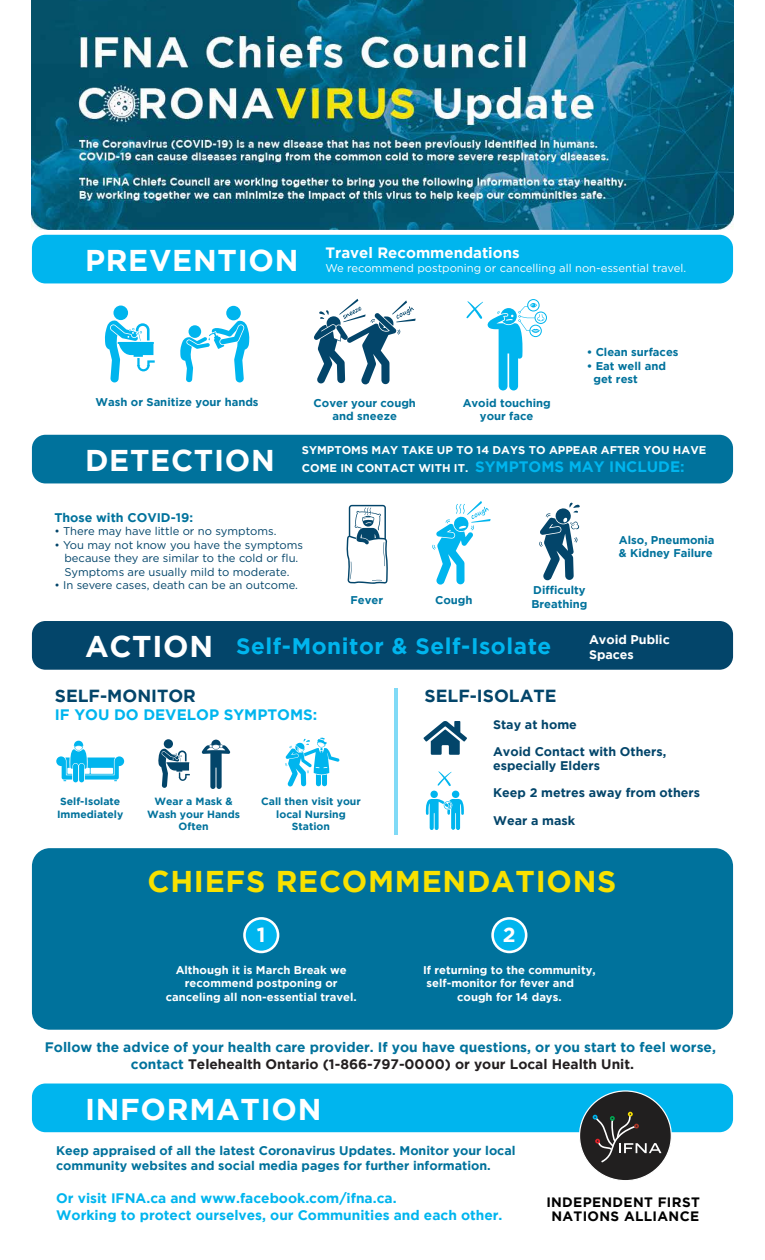
<style>
.page{position:relative;width:765px;height:1260px;background:#fff}
.page>*{position:absolute;margin:0;border:0;box-sizing:border-box;transform-origin:0 0}
.t1{font:700 30px "Gotham";letter-spacing:.025em;color:#fff}
.t2{font:700 30px "Gotham";letter-spacing:.025em;color:#f8e100}
.t3{font:700 22.5px "Gotham";letter-spacing:.025em;color:#00b5ee}
.t4{font:700 20.5px "Gotham";color:#fff}
.t5{font:700 17.5px "Gotham";color:#03456a}
.t6{font:700 15.12px "Gotham";color:#00b5ee}
.t7{font:700 15px "Gotham";color:#fff}
.t8{font:700 13.75px/16.5px "Gotham";color:#00729c;text-align:center}
.t9{font:700 13.75px/17.5px "Gotham";color:#00b5ee}
.t10{font:700 13.62px/13.6px "Gotham";letter-spacing:.025em;color:#010101;text-align:center}
.t11{font:700 12.5px/15px "Gotham";color:#00729c}
.t12{font:700 12.5px/13.8px "Gotham";color:#03456a}
.t13{font:700 12.5px/15px "Gotham";color:#fff}
.t14{font:700 11.25px/13.5px "Gotham";color:#fff}
.t15{font:11.25px/13.5px "Gotham";color:#03456a;text-align:center}
.t16{font:700 11.25px/13.5px "Gotham";color:#00729c;text-align:center}
.t17{font:11.25px "Gotham";color:#fff}
.t18{font:700 10.5px/12.5px "Gotham";color:#00729c;text-align:center}
.s1{font-size:30px}
.s2{font-size:15.12px;color:#00b5ee}
.s3{color:#231f20}
</style>
<div class="page">
<svg style="left:432px;top:501px;width:59px;height:84px"></svg>
<div style="left:113px;top:306px;width:15px;height:14px;background:#00b5ee;border-radius:50%"></div>
<svg style="left:104px;top:320px;width:51px;height:62px"></svg>
<div style="left:226px;top:306px;width:15px;height:14px;background:#00b5ee;border-radius:50%"></div>
<svg style="left:180px;top:320px;width:70px;height:62px"></svg>
<svg style="left:314px;top:299px;width:102px;height:85px"></svg>
<svg style="left:466px;top:299px;width:81px;height:91px"></svg>
<div style="left:32px;top:235px;width:701px;height:48px;background:#00b5ee;border-radius:14px"></div>
<div style="left:32px;top:435px;width:701px;height:48px;background:#00729c;border-radius:14px"></div>
<div style="left:32px;top:621px;width:701px;height:49px;background:#03456a;border-radius:14px"></div>
<div style="left:32px;top:848px;width:701px;height:182px;background:#00729c;border-radius:18px"></div>
<svg style="left:539px;top:502px;width:41px;height:78px"></svg>
<svg style="left:346px;top:505px;width:42px;height:79px"></svg>
<svg style="left:285px;top:737px;width:55px;height:49px"></svg>
<div style="left:73px;top:764px;width:5px;height:18px;background:#00b5ee;border-radius:3px"></div>
<div style="left:79px;top:764px;width:5px;height:18px;background:#00b5ee;border-radius:3px"></div>
<svg style="left:56px;top:741px;width:68px;height:40px"></svg>
<div style="left:164px;top:739px;width:9px;height:9px;background:#03456a;border-radius:50%"></div>
<svg style="left:158px;top:748px;width:32px;height:40px"></svg>
<svg style="left:202px;top:740px;width:28px;height:49px"></svg>
<hr style="left:394px;top:689px;width:3px;height:146px;background:#00b5ee">
<svg style="left:423px;top:721px;width:44px;height:34px"></svg>
<div style="left:452px;top:791px;width:7px;height:7px;background:#00b5ee;border-radius:50%"></div>
<div style="left:430px;top:791px;width:8px;height:7px;background:#00b5ee;border-radius:50%"></div>
<svg style="left:426px;top:799px;width:38px;height:31px"></svg>
<svg style="left:438px;top:771px;width:14px;height:15px"></svg>
<img style="left:32px;top:0;width:701px;height:230px">
<div style="left:244px;top:918px;width:34px;height:34px;background:#00b5ee;border-radius:50%"></div>
<div style="left:243px;top:917px;width:36px;height:36px;border:3px solid #fff;border-radius:50%"></div>
<div style="left:493px;top:918px;width:33px;height:34px;background:#00b5ee;border-radius:50%"></div>
<div style="left:491px;top:917px;width:36px;height:36px;border:3px solid #fff;border-radius:50%"></div>
<div style="left:32px;top:1084px;width:701px;height:48px;background:#00b5ee;border-radius:14px"></div>
<div style="left:580px;top:1091px;width:91px;height:90px;background:#211f1f;border-radius:50%"></div>
<svg style="left:593px;top:1112px;width:69px;height:52px"></svg>
<h3 class="t7" style="left:85px;top:244px;width:436px"><span class="s1">PREVENTION</span> Travel Recommendations</h3>
<p class="t17" style="left:325px;top:261px;width:362px">We recommend postponing or cancelling all non-essential travel.</p>
<p class="t16" style="left:96px;top:395px;width:165px">Wash or Sanitize your hands</p>
<p class="t16" style="left:314px;top:396px;width:104px">Cover your cough and sneeze</p>
<p class="t16" style="left:463px;top:396px;width:90px">Avoid touching your face</p>
<p class="t16" style="left:587px;top:345px;width:93px">• Clean surfaces</p>
<p class="t16" style="left:593px;top:359px;width:74px;text-align:left;text-indent:-7px">• Eat well and get rest</p>
<h1 class="t1" style="left:85px;top:443px;width:191px">DETECTION</h1>
<p class="t14" style="left:302px;top:441px;width:406px;line-height:18.1px">SYMPTOMS MAY TAKE UP TO 14 DAYS TO APPEAR AFTER YOU HAVE<br>COME IN CONTACT WITH IT. <span class="s2">SYMPTOMS MAY INCLUDE:</span></p>
<p class="t11" style="left:54px;top:510px;width:140px">Those with COVID-19:</p>
<p class="t15" style="left:54px;top:524px;width:224px">• There may have little or no symptoms.</p>
<p class="t15" style="left:54px;top:538px;width:250px">• You may not know you have the symptoms because they are similar to the cold or flu.<br>Symptoms are usually mild to moderate.</p>
<p class="t15" style="left:54px;top:578px;width:245px">• In severe cases, death can be an outcome.</p>
<p class="t16" style="left:619px;top:533px;width:97px;text-align:left">Also, Pneumonia &amp; Kidney Failure</p>
<p class="t16" style="left:533px;top:583px;width:54px">Difficulty</p>
<p class="t16" style="left:351px;top:593px;width:34px">Fever</p>
<p class="t16" style="left:435px;top:593px;width:39px;rotate:1deg">Cough</p>
<p class="t16" style="left:531px;top:597px;width:58px">Breathing</p>
<h2 class="t3" style="left:236px;top:633px;width:317px">Self-Monitor &amp; Self-Isolate</h2>
<p class="t13" style="left:589px;top:632px;width:82px">Avoid Public<br>Spaces</p>
<h1 class="t1" style="left:85px;top:629px;width:130px">ACTION</h1>
<h3 class="t5" style="left:55px;top:685px;width:143px">SELF-MONITOR</h3>
<h3 class="t6" style="left:55px;top:706px;width:264px">IF YOU DO DEVELOP SYMPTOMS:</h3>
<p class="t18" style="left:57px;top:795px;width:68px;text-align:left">Self-Isolate<br>Immediately</p>
<p class="t18" style="left:261px;top:795px;width:101px">Call then visit your local Nursing<br>Station</p>
<p class="t18" style="left:147px;top:795px;width:94px">Wear a Mask &amp;<br>Wash your Hands<br>Often</p>
<h3 class="t5" style="left:425px;top:685px;width:134px">SELF-ISOLATE</h3>
<p class="t12" style="left:493px;top:717px;width:85px">Stay at home</p>
<p class="t12" style="left:493px;top:744px;width:175px">Avoid Contact with Others, especially Elders</p>
<p class="t12" style="left:493px;top:786px;width:208px">Keep 2 metres away from others</p>
<p class="t12" style="left:493px;top:813px;width:84px">Wear a mask</p>
<h1 class="t2" style="left:148px;top:864px;width:470px">CHIEFS RECOMMENDATIONS</h1>
<h3 class="t4" style="left:257px;top:923px;width:10px">1</h3>
<h3 class="t4" style="left:503px;top:923px;width:14px">2</h3>
<p class="t14" style="left:166px;top:963px;width:192px;text-align:center">Although it is March Break we recommend postponing or canceling all non-essential travel.</p>
<p class="t14" style="left:423px;top:963px;width:174px">If returning to the community,</p>
<p class="t14" style="left:427px;top:976px;width:149px">self-monitor for fever and</p>
<p class="t14" style="left:457px;top:990px;width:106px">cough for 14 days.</p>
<p class="t8" style="left:45px;top:1039px;width:672px">Follow the advice of your health care provider. If you have questions, or you start to feel worse, contact <span class="s3">Telehealth Ontario (1-866-797-0000) or your Local Health Unit.</span></p>
<h1 class="t1" style="left:85px;top:1092px;width:238px">INFORMATION</h1>
<p class="t11" style="left:56px;top:1143px;width:461px">Keep appraised of all the latest Coronavirus Updates. Monitor your local community websites and social media pages for further information.</p>
<p class="t9" style="left:56px;top:1189px;width:448px">Or visit IFNA.ca and www.facebook.com/ifna.ca.<br>Working to protect ourselves, our Communities and each other.</p>
<p class="t10" style="left:546px;top:1195px;width:155px">INDEPENDENT FIRST<br>NATIONS ALLIANCE</p>
</div>
